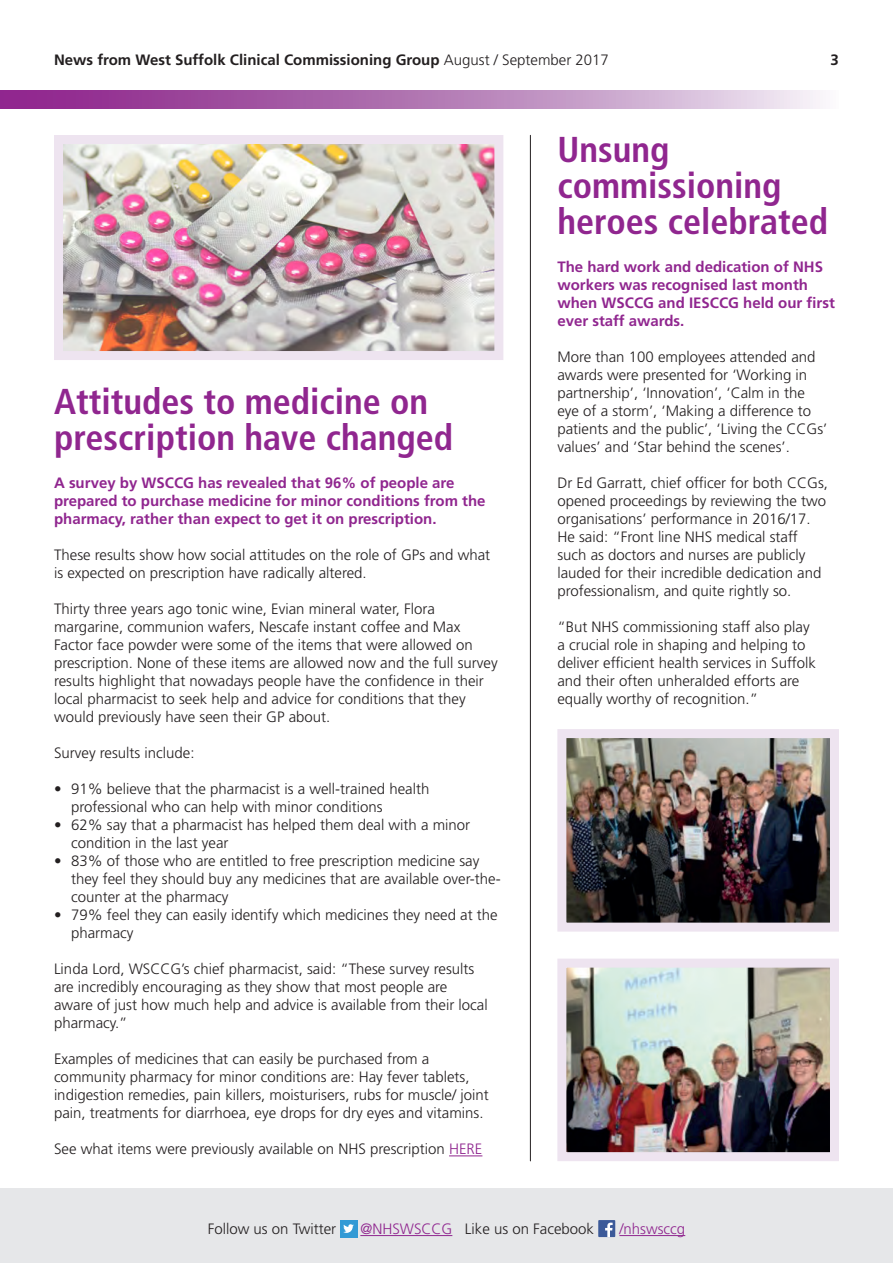
<style>
.page{position:relative;width:893px;height:1263px;background:#fff}
.page>*{position:absolute;margin:0;border:0;box-sizing:border-box;transform-origin:0 0}
.Headline{font:700 condensed 36px/36px "Frutiger LT Std";color:#90268f}
._10_12_Light{font:300 15px/18px "Frutiger LT Std";color:#231f20}
._10_12_Light_Bullete{font:300 15px/18px "Frutiger LT Std";color:#231f20}
._10_12_Light-2{font:700 15px/18px "Frutiger LT Std";color:#90268f}
.t1{font:700 15px "Frutiger LT Std";color:#231f20}
.t2{font:300 15px "Frutiger LT Std";color:#90268f}
.s1{font-weight:300}
.s2{color:#90268f}
</style>
<div class="page">
<div style="left:0;top:1188px;width:892px;height:75px;background:#e6e7e9"></div>
<hr style="left:360px;top:1235px;width:92px;height:1px;background:#90268f">
<hr style="left:619px;top:1235px;width:66px;height:1px;background:#90268f">
<div style="left:340px;top:1220px;width:17px;height:17px;background:#339ad5"></div>
<svg style="left:343px;top:1224px;width:11px;height:9px"></svg>
<div style="left:598px;top:1220px;width:17px;height:17px;background:#3c5a99"></div>
<svg style="left:605px;top:1222px;width:8px;height:15px"></svg>
<svg style="left:0;top:90px;width:820px;height:18px;background:#b67bb7"></svg>
<hr style="left:449px;top:1155px;width:33px;height:1px;background:#90268f">
<hr style="left:530px;top:135px;width:1px;height:1026px;background:#231f20">
<img style="left:567px;top:739px;width:262px;height:182px">
<div style="left:557px;top:729px;width:282px;height:202px;border:9px solid #eee4f0"></div>
<img style="left:64px;top:145px;width:429px;height:205px">
<div style="left:54px;top:135px;width:449px;height:225px;border:9px solid #eee4f0"></div>
<img style="left:567px;top:968px;width:262px;height:183px">
<div style="left:557px;top:958px;width:282px;height:203px;border:9px solid #eee4f0"></div>
<p class="t1" style="left:54px;top:51px;width:556px">News from West Suffolk Clinical Commissioning Group <span class="s1">August / September 2017</span></p>
<p class="t1" style="left:831px;top:51px;width:10px">3</p>
<p class="Headline" style="left:54px;top:384px;width:401px">Attitudes to medicine on prescription have changed</p>
<p class="_10_12_Light-2" style="left:54px;top:474px;width:433px">A survey by WSCCG has revealed that 96% of people are prepared to purchase medicine for minor conditions from the pharmacy, rather than expect to get it on prescription.</p>
<p class="_10_12_Light" style="left:54px;top:546px;width:438px">These results show how social attitudes on the role of GPs and what is expected on prescription have radically altered.</p>
<p class="_10_12_Light" style="left:54px;top:600px;width:445px">Thirty three years ago tonic wine, Evian mineral water, Flora margarine, communion wafers, Nescafe instant coffee and Max Factor face powder were some of the items that were allowed on prescription. None of these items are allowed now and the full survey results highlight that nowadays people have the confidence in their local pharmacist to seek help and advice for conditions that they would previously have seen their GP about.</p>
<p class="_10_12_Light" style="left:54px;top:744px;width:142px">Survey results include:</p>
<p class="_10_12_Light_Bullete" style="left:71px;top:780px;width:360px;text-indent:-17px">• 91% believe that the pharmacist is a well-trained health professional who can help with minor conditions</p>
<p class="_10_12_Light_Bullete" style="left:71px;top:816px;width:401px;text-indent:-17px">• 62% say that a pharmacist has helped them deal with a minor condition in the last year</p>
<p class="_10_12_Light_Bullete" style="left:71px;top:852px;width:431px;text-indent:-17px">• 83% of those who are entitled to free prescription medicine say they feel they should buy any medicines that are available over-the&shy;counter at the pharmacy</p>
<p class="_10_12_Light_Bullete" style="left:71px;top:906px;width:428px;text-indent:-17px">• 79% feel they can easily identify which medicines they need at the pharmacy</p>
<p class="_10_12_Light" style="left:54px;top:960px;width:435px">Linda Lord, WSCCG’s chief pharmacist, said: “These survey results are incredibly encouraging as they show that most people are aware of just how much help and advice is available from their local pharmacy.”</p>
<p class="_10_12_Light" style="left:54px;top:1050px;width:436px">Examples of medicines that can easily be purchased from a community pharmacy for minor conditions are: Hay fever tablets, indigestion remedies, pain killers, moisturisers, rubs for muscle/ joint pain, treatments for diarrhoea, eye drops for dry eyes and vitamins.</p>
<p class="_10_12_Light" style="left:54px;top:1140px;width:430px">See what items were previously available on NHS prescription <span class="s2">HERE</span></p>
<p class="Headline" style="left:557px;top:132px;width:272px">Unsung commissioning heroes celebrated</p>
<p class="_10_12_Light-2" style="left:557px;top:258px;width:279px">The hard work and dedication of NHS workers was recognised last month when WSCCG and IESCCG held our first ever staff awards.</p>
<p class="_10_12_Light" style="left:557px;top:348px;width:272px">More than 100 employees attended and awards were presented for ‘Working in partnership’, ‘Innovation’, ‘Calm in the eye of a storm’, ‘Making a difference to patients and the public’, ‘Living the CCGs’ values’ and ‘Star behind the scenes’.</p>
<p class="_10_12_Light" style="left:557px;top:474px;width:272px">Dr Ed Garratt, chief officer for both CCGs, opened proceedings by reviewing the two organisations’ performance in 2016/17.</p>
<p class="_10_12_Light" style="left:557px;top:528px;width:265px">He said: “Front line NHS medical staff such as doctors and nurses are publicly lauded for their incredible dedication and professionalism, and quite rightly so.</p>
<p class="_10_12_Light" style="left:557px;top:618px;width:260px">“But NHS commissioning staff also play a crucial role in shaping and helping to deliver efficient health services in Suffolk and their often unheralded efforts are equally worthy of recognition.”</p>
<p class="_10_12_Light" style="left:208px;top:1220px;width:130px">Follow us on Twitter</p>
<p class="_10_12_Light" style="left:360px;top:1220px;width:235px"><span class="s2">@NHSWSCCG</span> Like us on Facebook</p>
<p class="t2" style="left:619px;top:1220px;width:67px">/nhswsccg</p>
</div>
